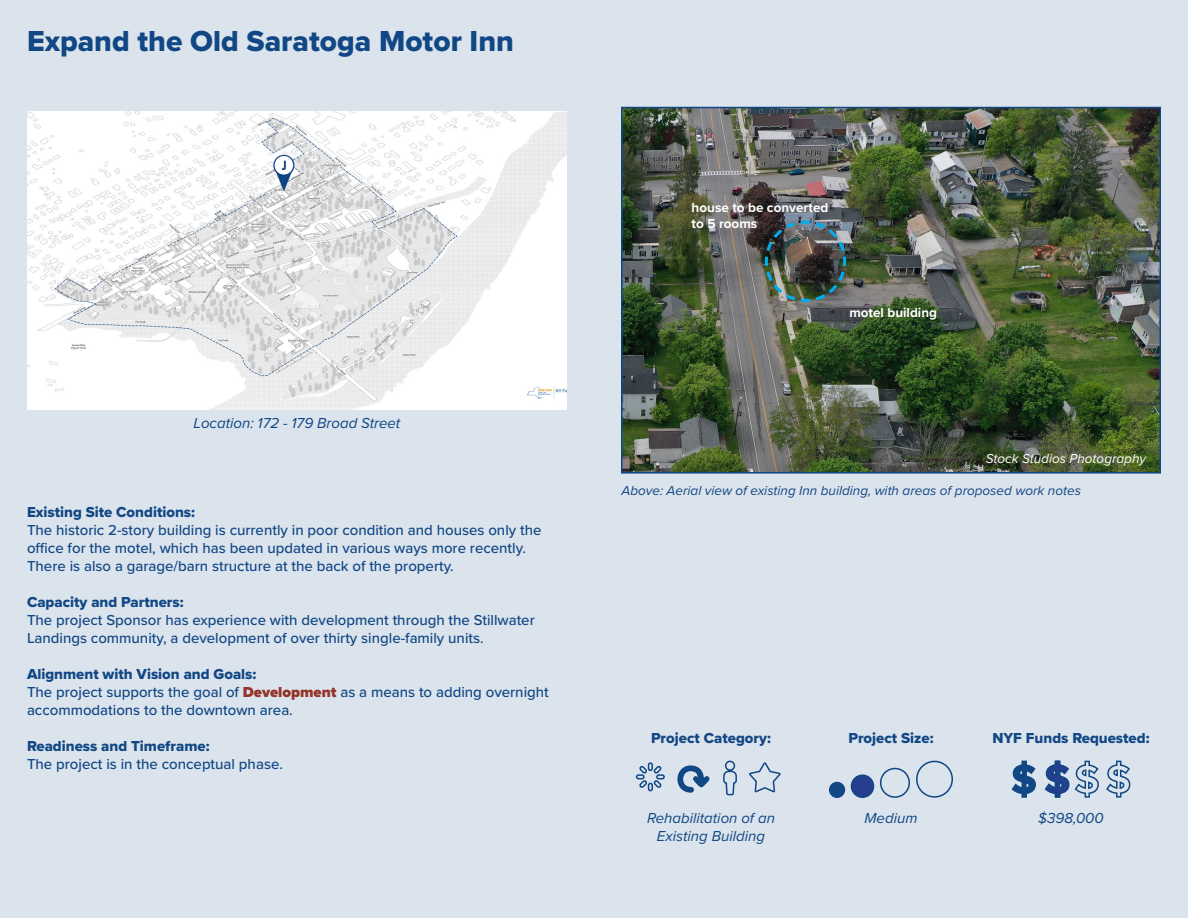
<style>
.page{position:relative;width:1188px;height:918px;background:#dbe3ec}
.page>*{position:absolute;margin:0;border:0;box-sizing:border-box;transform-origin:0 0}
.t1{font:30px "Proxima Nova Extrabld";color:#114784}
.t2{font:500 15px/18px "Proxima Nova";color:#114784}
.t3{font:15px "Proxima Nova Extrabld";color:#114784}
.t4{font:italic 15px/18px "Proxima Nova";color:#104784;text-align:center}
.t5{font:15px "Proxima Nova Extrabld";color:#104784}
.t6{font:italic 13.5px "Proxima Nova";color:#114784}
.t7{font:700 13.5px/16.2px "Proxima Nova";color:#fff}
.t8{font:italic 13.5px "Proxima Nova";color:#fff}
.s1{font-weight:900;color:#95342a}
</style>
<div class="page">
<svg style="left:635px;top:762px;width:30px;height:30px"></svg>
<svg style="left:749px;top:762px;width:32px;height:31px"></svg>
<svg style="left:677px;top:765px;width:33px;height:28px"></svg>
<svg style="left:723px;top:760px;width:14px;height:36px"></svg>
<svg style="left:1011px;top:760px;width:25px;height:38px"></svg>
<div style="left:830px;top:783px;width:14px;height:14px;background:#104784;border-radius:50%"></div>
<div style="left:829px;top:782px;width:16px;height:16px;border:2px solid #104784;border-radius:50%"></div>
<div style="left:880px;top:768px;width:30px;height:30px;border:2px solid #104784;border-radius:50%"></div>
<div style="left:916px;top:761px;width:37px;height:37px;border:2px solid #104784;border-radius:50%"></div>
<img style="left:27px;top:111px;width:540px;height:298px">
<div style="left:852px;top:775px;width:22px;height:22px;background:#253f8e;border-radius:50%"></div>
<div style="left:851px;top:774px;width:23px;height:24px;border:2px solid #104784;border-radius:50%"></div>
<img style="left:624px;top:110px;width:534px;height:361px">
<div style="left:621px;top:107px;width:540px;height:367px;border:2px solid #104784"></div>
<svg style="left:1044px;top:760px;width:87px;height:38px"></svg>
<img style="left:763px;top:219px;width:85px;height:84px">
<p class="t1" style="left:27px;top:18px;width:488px">Expand the Old Saratoga Motor Inn</p>
<p class="t4" style="left:194px;top:413px;width:208px">Location: 172 - 179 Broad Street</p>
<p class="t3" style="left:27px;top:501px;width:170px">Existing Site Conditions:</p>
<p class="t2" style="left:27px;top:521px;width:516px">The historic 2-story building is currently in poor condition and houses only the office for the motel, which has been updated in various ways more recently.<br>There is also a garage/barn structure at the back of the property.</p>
<p class="t3" style="left:27px;top:591px;width:158px">Capacity and Partners:</p>
<p class="t2" style="left:27px;top:611px;width:509px">The project Sponsor has experience with development through the Stillwater<br>Landings community, a development of over thirty single-family units.</p>
<p class="t3" style="left:27px;top:663px;width:231px">Alignment with Vision and Goals:</p>
<p class="t2" style="left:27px;top:683px;width:523px">The project supports the goal of <span class="s1">Development</span> as a means to adding overnight accommodations to the downtown area.</p>
<p class="t3" style="left:27px;top:735px;width:184px">Readiness and Timeframe:</p>
<p class="t2" style="left:27px;top:755px;width:257px">The project is in the conceptual phase.</p>
<p class="t7" style="left:692px;top:199px;width:138px">house to be converted to 5 rooms</p>
<p class="t7" style="left:849px;top:304px;width:89px">motel building</p>
<p class="t8" style="left:986px;top:448px;width:162px">Stock Studios Photography</p>
<p class="t6" style="left:621px;top:480px;width:461px">Above: Aerial view of existing Inn building, with areas of proposed work notes</p>
<p class="t5" style="left:651px;top:727px;width:121px">Project Category:</p>
<p class="t5" style="left:848px;top:727px;width:87px">Project Size:</p>
<p class="t5" style="left:992px;top:727px;width:159px">NYF Funds Requested:</p>
<p class="t4" style="left:647px;top:808px;width:129px">Rehabilitation of an<br>Existing Building</p>
<p class="t4" style="left:865px;top:808px;width:54px">Medium</p>
<p class="t4" style="left:1038px;top:808px;width:67px">$398,000</p>
</div>
